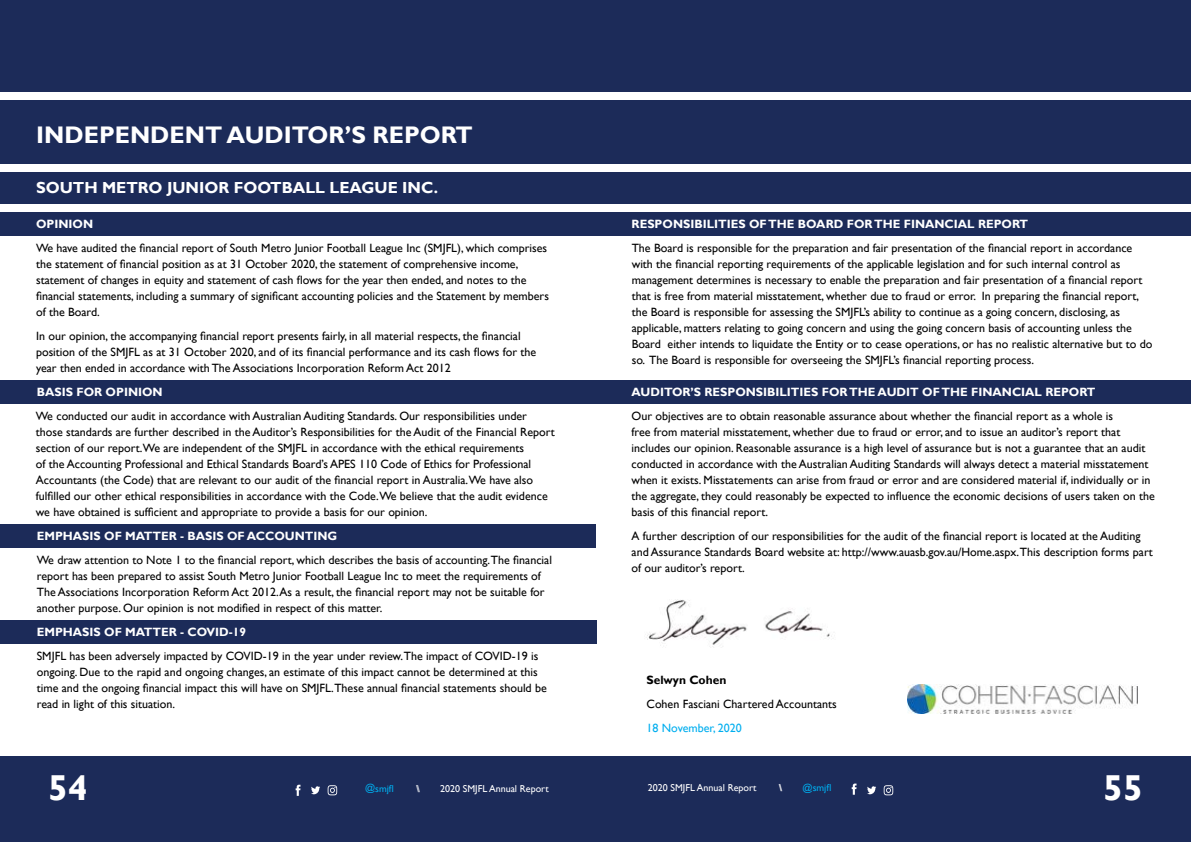
<style>
.page{position:relative;width:1191px;height:842px;background:#fff}
.page>*{position:absolute;margin:0;border:0;box-sizing:border-box;transform-origin:0 0}
.t1{font:700 36px "Gill Sans";color:#fff}
.t2{font:700 24px "Gill Sans";color:#fff}
.t3{font:700 16px "Gill Sans";color:#fff}
.t4{font:12px/16px "Gill Sans";color:#000}
.t5{font:700 12px "Gill Sans";color:#fff}
.t6{font:12px "Gill Sans";color:#00aeef}
.t7{font:700 12px "Gill Sans";color:#000}
.t8{font:10px "Gill Sans";color:#fff}
.t9{font:10px "Gill Sans";color:#00aeef}
</style>
<div class="page">
<div style="left:596px;top:757px;width:595px;height:85px;background:#1c2b59"></div>
<div style="left:0;top:757px;width:596px;height:85px;background:#1c2b59"></div>
<div style="left:0;top:0;width:595px;height:92px;background:#1c2b59"></div>
<svg style="left:328px;top:785px;width:9px;height:10px"></svg>
<svg style="left:311px;top:786px;width:9px;height:8px"></svg>
<svg style="left:296px;top:785px;width:4px;height:11px"></svg>
<svg style="left:883px;top:785px;width:10px;height:10px"></svg>
<svg style="left:867px;top:786px;width:9px;height:8px"></svg>
<svg style="left:851px;top:783px;width:5px;height:12px"></svg>
<div style="left:595px;top:1px;width:595px;height:91px;background:#1c2b59"></div>
<div style="left:0;top:101px;width:605px;height:63px;background:#1c2b59"></div>
<div style="left:595px;top:101px;width:595px;height:63px;background:#1c2b59"></div>
<div style="left:0;top:172px;width:1191px;height:32px;background:#1c2b59"></div>
<div style="left:0;top:213px;width:596px;height:23px;background:#1c2b59"></div>
<div style="left:0;top:380px;width:595px;height:24px;background:#1c2b59"></div>
<div style="left:0;top:525px;width:596px;height:23px;background:#1c2b59"></div>
<div style="left:0;top:621px;width:596px;height:23px;background:#1c2b59"></div>
<div style="left:595px;top:213px;width:596px;height:23px;background:#1c2b59"></div>
<div style="left:595px;top:380px;width:596px;height:24px;background:#1c2b59"></div>
<img style="left:646px;top:599px;width:186px;height:48px">
<img style="left:908px;top:685px;width:229px;height:28px">
<h2 class="t2" style="left:36px;top:120px;width:438px">INDEPENDENT AUDITOR’S REPORT</h2>
<h3 class="t3" style="left:36px;top:178px;width:404px">SOUTH METRO JUNIOR FOOTBALL LEAGUE INC.</h3>
<p class="t5" style="left:36px;top:216px;width:59px">OPINION</p>
<p class="t4" style="left:36px;top:240px;width:514px">We have audited the financial report of South Metro Junior Football League Inc (SMJFL), which comprises the statement of financial position as at 31 October 2020, the statement of comprehensive income, statement of changes in equity and statement of cash flows for the year then ended, and notes to the financial statements, including a summary of significant accounting policies and the Statement by members of the Board.</p>
<p class="t4" style="left:36px;top:328px;width:501px">In our opinion, the accompanying financial report presents fairly, in all material respects, the financial position of the SMJFL as at 31 October 2020, and of its financial performance and its cash flows for the year then ended in accordance with The Associations Incorporation Reform Act 2012</p>
<p class="t4" style="left:36px;top:408px;width:520px">We conducted our audit in accordance with Australian Auditing Standards. Our responsibilities under those standards are further described in the Auditor’s Responsibilities for the Audit of the Financial Report section of our report.We are independent of the SMJFL in accordance with the ethical requirements<br>of the Accounting Professional and Ethical Standards Board’s APES 110 Code of Ethics for Professional Accountants (the Code) that are relevant to our audit of the financial report in Australia.We have also fulfilled our other ethical responsibilities in accordance with the Code.We believe that the audit evidence we have obtained is sufficient and appropriate to provide a basis for our opinion.</p>
<p class="t5" style="left:37px;top:384px;width:127px">BASIS FOR OPINION</p>
<p class="t5" style="left:37px;top:529px;width:302px">EMPHASIS OF MATTER - BASIS OF ACCOUNTING</p>
<p class="t4" style="left:37px;top:552px;width:516px">We draw attention to Note 1 to the financial report, which describes the basis of accounting.The financial report has been prepared to assist South Metro Junior Football League Inc to meet the requirements of The Associations Incorporation Reform Act 2012. As a result, the financial report may not be suitable for another purpose. Our opinion is not modified in respect of this matter.</p>
<p class="t5" style="left:37px;top:625px;width:211px">EMPHASIS OF MATTER - COVID-19</p>
<p class="t4" style="left:37px;top:648px;width:511px">SMJFL has been adversely impacted by COVID-19 in the year under review.The impact of COVID-19 is ongoing. Due to the rapid and ongoing changes, an estimate of this impact cannot be determined at this time and the ongoing financial impact this will have on SMJFL.These annual financial statements should be read in light of this situation.</p>
<p class="t5" style="left:631px;top:216px;width:398px">RESPONSIBILITIES OF THE BOARD FOR THE FINANCIAL REPORT</p>
<p class="t4" style="left:631px;top:240px;width:522px">The Board is responsible for the preparation and fair presentation of the financial report in accordance with the financial reporting requirements of the applicable legislation and for such internal control as management determines is necessary to enable the preparation and fair presentation of a financial report that is free from material misstatement, whether due to fraud or error. In preparing the financial report, the Board is responsible for assessing the SMJFL’s ability to continue as a going concern, disclosing, as applicable, matters relating to going concern and using the going concern basis of accounting unless the Board either intends to liquidate the Entity or to cease operations, or has no realistic alternative but to do so. The Board is responsible for overseeing the SMJFL’s financial reporting process.</p>
<p class="t5" style="left:631px;top:384px;width:465px">AUDITOR’S RESPONSIBILITIES FOR THE AUDIT OF THE FINANCIAL REPORT</p>
<p class="t4" style="left:631px;top:408px;width:525px">Our objectives are to obtain reasonable assurance about whether the financial report as a whole is<br>free from material misstatement, whether due to fraud or error, and to issue an auditor’s report that includes our opinion. Reasonable assurance is a high level of assurance but is not a guarantee that an audit conducted in accordance with the Australian Auditing Standards will always detect a material misstatement when it exists. Misstatements can arise from fraud or error and are considered material if, individually or in the aggregate, they could reasonably be expected to influence the economic decisions of users taken on the basis of this financial report.</p>
<p class="t4" style="left:631px;top:528px;width:523px">A further description of our responsibilities for the audit of the financial report is located at the Auditing and Assurance Standards Board website at: http://www.auasb.gov.au/Home.aspx.This description forms part of our auditor’s report.</p>
<p class="t7" style="left:646px;top:673px;width:81px">Selwyn Cohen</p>
<p class="t4" style="left:646px;top:696px;width:192px">Cohen Fasciani Chartered Accountants</p>
<p class="t6" style="left:646px;top:721px;width:97px">18 November, 2020</p>
<h1 class="t1" style="left:48px;top:766px;width:41px">54</h1>
<p class="t8" style="left:648px;top:782px;width:110px">2020 SMJFL Annual Report</p>
<p class="t8" style="left:778px;top:782px;width:5px">\\</p>
<p class="t9" style="left:802px;top:782px;width:30px">@smjfl</p>
<h1 class="t1" style="left:1103px;top:766px;width:41px">55</h1>
<p class="t9" style="left:365px;top:782px;width:30px">@smjfl</p>
<p class="t8" style="left:416px;top:782px;width:5px">\\</p>
<p class="t8" style="left:440px;top:782px;width:110px">2020 SMJFL Annual Report</p>
</div>
